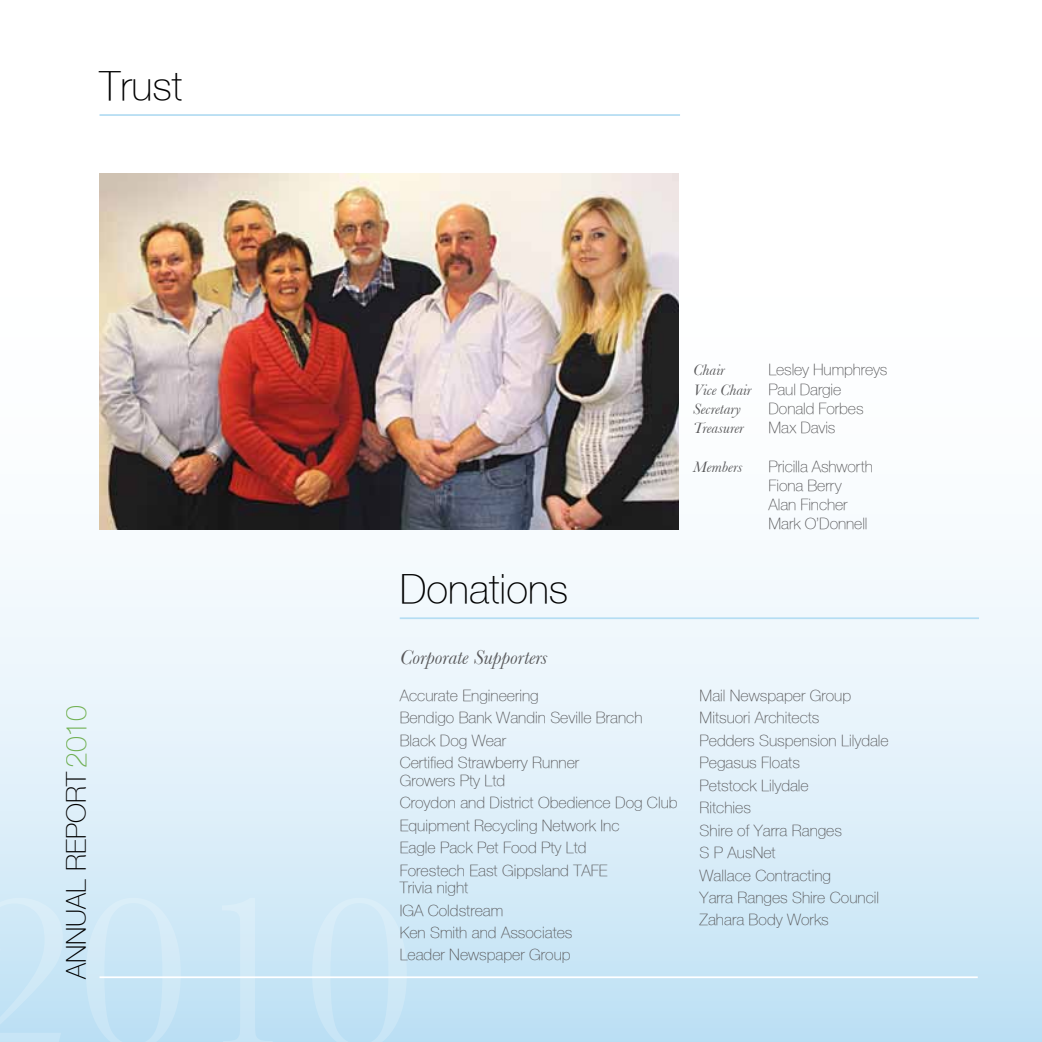
<style>
.page{position:relative;width:1042px;height:1042px;background:#fff}
.page>*{position:absolute;margin:0;border:0;box-sizing:border-box;transform-origin:0 0}
.t1{font:100 40.25px "PUP Helvetica 35";color:#000}
.t2{font:100 26.95px "PUP Helvetica 35";color:#000}
.t3{font:italic 21px "Baskerville";color:#58585a}
.t4{font:100 15.75px/22.4px "PUP Helvetica 35";color:#58585a}
.t5{font:italic 15.75px "Baskerville";letter-spacing:.005em;color:#58585a}
.s1{font-size:28.35px;color:#7db955}
.s2{font-family:"Baskerville";font-weight:400;font-style:italic}
</style>
<div class="page">
<div style="left:0;top:206px;width:1042px;height:836px;background:linear-gradient(to bottom,#fff,#c9e5f6)"></div>
<hr style="left:400px;top:617px;width:579px;height:2px;background:#b5ddf3">
<hr style="left:99px;top:976px;width:879px;height:2px;background:#fff">
<hr style="left:99px;top:114px;width:581px;height:2px;background:#b5ddf3">
<img style="left:99px;top:174px;width:579px;height:355px">
<h1 class="t1" style="left:100px;top:63px;width:84px">Trust</h1>
<h2 class="t2" style="left:61px;top:979px;width:276px;rotate:-90deg">ANNUAL REPORT <span class="s1">2010</span></h2>
<h1 class="t1" style="left:400px;top:566px;width:170px">Donations</h1>
<p class="t4" style="left:693px;top:360px;width:196px;line-height:19.2px;text-indent:75px">Lesley Humphreys<br><span class="s2">Vice Chair</span> Paul Dargie</p>
<p class="t5" style="left:693px;top:399px;width:49px">Secretary</p>
<p class="t4" style="left:768px;top:397px;width:97px">Donald Forbes</p>
<p class="t5" style="left:693px;top:419px;width:52px">Treasurer</p>
<p class="t4" style="left:768px;top:416px;width:68px">Max Davis</p>
<p class="t5" style="left:693px;top:457px;width:51px">Members</p>
<p class="t4" style="left:768px;top:456px;width:106px;line-height:19.2px">Pricilla Ashworth<br>Fiona Berry<br>Alan Fincher<br>Mark O’Donnell</p>
<p class="t5" style="left:693px;top:361px;width:33px">Chair</p>
<h3 class="t3" style="left:400px;top:645px;width:149px">Corporate Supporters</h3>
<p class="t4" style="left:400px;top:684px;width:244px">Accurate Engineering<br>Bendigo Bank Wandin Seville Branch<br>Black Dog Wear<br>Certified Strawberry Runner</p>
<p class="t4" style="left:400px;top:769px;width:279px">Growers Pty Ltd<br>Croydon and District Obedience Dog Club<br>Equipment Recycling Network Inc<br>Eagle Pack Pet Food Pty Ltd<br>Forestech East Gippsland TAFE</p>
<p class="t4" style="left:400px;top:876px;width:174px">Trivia night<br>IGA Coldstream<br>Ken Smith and Associates<br>Leader Newspaper Group</p>
<p class="t4" style="left:699px;top:684px;width:191px">Mail Newspaper Group<br>Mitsuori Architects<br>Pedders Suspension Lilydale<br>Pegasus Floats<br>Petstock Lilydale<br>Ritchies<br>Shire of Yarra Ranges<br>S P AusNet<br>Wallace Contracting<br>Yarra Ranges Shire Council<br>Zahara Body Works</p>
</div>
